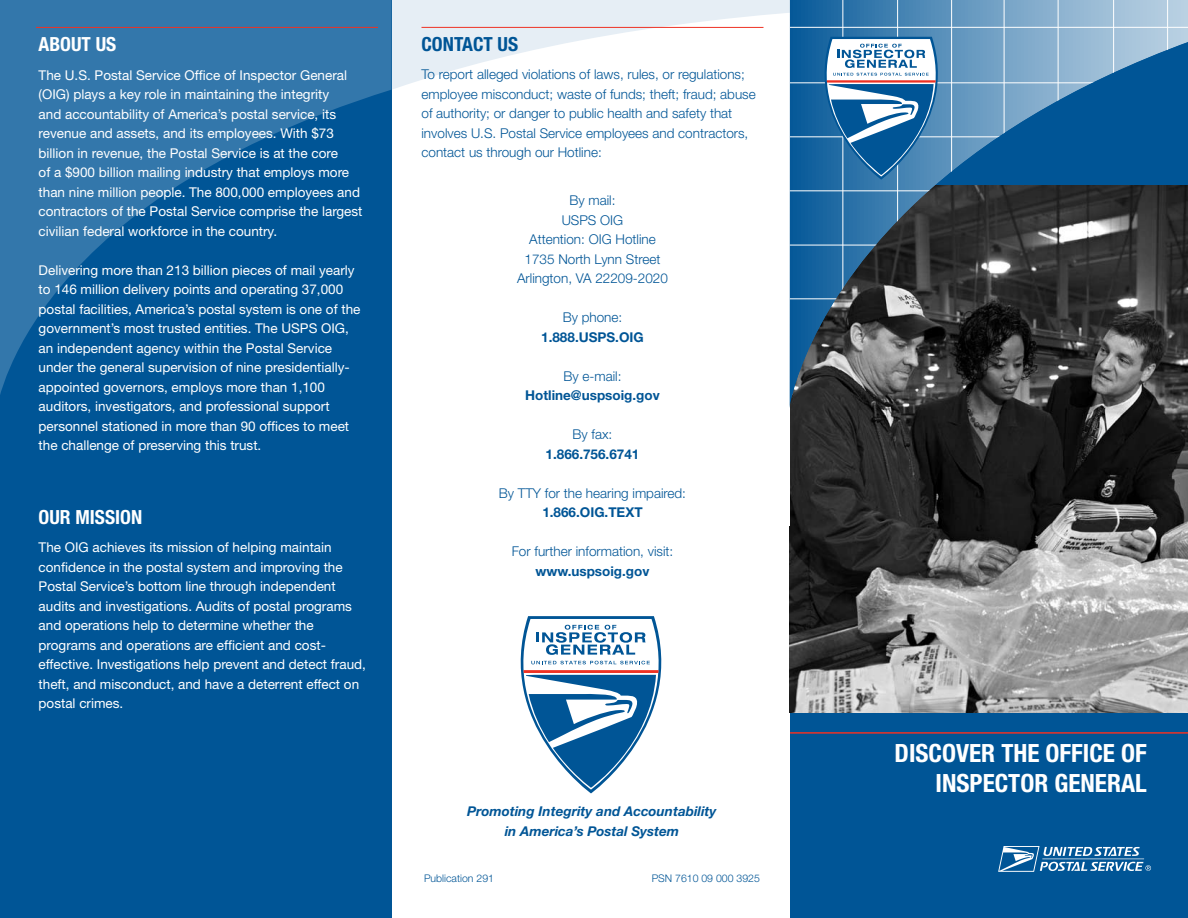
<style>
.page{position:relative;width:1188px;height:918px;background:#fff}
.page>*{position:absolute;margin:0;border:0;box-sizing:border-box;transform-origin:0 0}
.t1{font:700 condensed 25.2px/30.2px "Helvetica Neue";color:#fff;text-align:right}
.t2{font:700 condensed 19.5px "Helvetica Neue";color:#fff}
.t3{font:700 condensed 19.5px "Helvetica Neue";color:#005596}
.t4{font:13.5px/19.5px "Helvetica Neue";color:#fff}
.t5{font:300 13.5px/19.5px "Helvetica Neue";color:#005596}
.t6{font:700 13.5px "Helvetica Neue";color:#005596}
.t7{font:italic 700 13.5px/19.5px "Helvetica Neue";color:#005596;text-align:center}
.t8{font:300 10.5px "Helvetica Neue";color:#005596}
</style>
<div class="page">
<div style="left:790px;top:0;width:398px;height:918px;background:#005596"></div>
<img style="left:790px;top:407px;width:398px;height:306px">
<div style="left:0;top:10px;width:392px;height:908px;background:#005596"></div>
<hr style="left:790px;top:732px;width:398px;height:2px;background:#ee3224">
<svg style="left:392px;top:0;width:543px;height:426px"></svg>
<svg style="left:0;top:0;width:392px;height:394px"></svg>
<hr style="left:422px;top:27px;width:342px;height:1px;background:#ee3224">
<hr style="left:36px;top:27px;width:342px;height:1px;background:#ee3224">
<svg style="left:790px;top:1px;width:398px;height:406px"></svg>
<hr style="left:842px;top:0;width:1px;height:294px;background:#fff">
<hr style="left:897px;top:0;width:1px;height:226px;background:#fff">
<hr style="left:951px;top:0;width:1px;height:175px;background:#fff">
<hr style="left:1004px;top:0;width:1px;height:137px;background:#fff">
<hr style="left:1058px;top:0;width:1px;height:104px;background:#fff">
<hr style="left:1113px;top:0;width:1px;height:76px;background:#fff">
<hr style="left:1167px;top:0;width:1px;height:52px;background:#fff">
<hr style="left:790px;top:0;width:398px;height:1px;background:#fff">
<hr style="left:790px;top:27px;width:398px;height:1px;background:#fff">
<hr style="left:790px;top:82px;width:306px;height:1px;background:#fff">
<hr style="left:790px;top:136px;width:213px;height:1px;background:#fff">
<hr style="left:790px;top:190px;width:143px;height:1px;background:#fff">
<hr style="left:790px;top:245px;width:94px;height:1px;background:#fff">
<hr style="left:790px;top:298px;width:49px;height:1px;background:#fff">
<svg style="left:803px;top:37px;width:157px;height:143px"></svg>
<svg style="left:520px;top:616px;width:142px;height:177px"></svg>
<svg style="left:998px;top:846px;width:153px;height:26px"></svg>
<h2 class="t2" style="left:39px;top:32px;width:33px">ABOUT</h2>
<h2 class="t2" style="left:96px;top:32px;width:21px">US</h2>
<p class="t4" style="left:39px;top:65px;width:325px">The U.S. Postal Service Office of Inspector General (OIG) plays a key role in maintaining the integrity<br>and accountability of America’s postal service, its revenue and assets, and its employees. With $73 billion in revenue, the Postal Service is at the core<br>of a $900 billion mailing industry that employs more than nine million people. The 800,000 employees and contractors of the Postal Service comprise the largest civilian federal workforce in the country.</p>
<p class="t4" style="left:39px;top:260px;width:323px">Delivering more than 213 billion pieces of mail yearly to 146 million delivery points and operating 37,000 postal facilities, America’s postal system is one of the government’s most trusted entities. The USPS OIG, an independent agency within the Postal Service under the general supervision of nine presidentially&shy;appointed governors, employs more than 1,100 auditors, investigators, and professional support personnel stationed in more than 90 offices to meet the challenge of preserving this trust.</p>
<h2 class="t2" style="left:39px;top:505px;width:93px">OUR MISSION</h2>
<p class="t4" style="left:39px;top:537px;width:329px">The OIG achieves its mission of helping maintain confidence in the postal system and improving the Postal Service’s bottom line through independent audits and investigations. Audits of postal programs and operations help to determine whether the programs and operations are efficient and cost&shy;effective. Investigations help prevent and detect fraud, theft, and misconduct, and have a deterrent effect on postal crimes.</p>
<h2 class="t3" style="left:422px;top:32px;width:98px">CONTACT US</h2>
<p class="t5" style="left:422px;top:64px;width:336px">To report alleged violations of laws, rules, or regulations; employee misconduct; waste of funds; theft; fraud; abuse of authority; or danger to public health and safety that involves U.S. Postal Service employees and contractors, contact us through our Hotline:</p>
<p class="t5" style="left:517px;top:190px;width:152px;text-align:center">By mail:<br>USPS OIG<br>Attention: OIG Hotline<br>1735 North Lynn Street<br>Arlington, VA 22209-2020</p>
<p class="t5" style="left:563px;top:307px;width:61px">By phone:</p>
<p class="t6" style="left:541px;top:328px;width:104px">1.888.USPS.OIG</p>
<p class="t5" style="left:563px;top:366px;width:60px">By e-mail:</p>
<p class="t6" style="left:525px;top:387px;width:136px">Hotline@uspsoig.gov</p>
<p class="t5" style="left:573px;top:424px;width:41px">By fax:</p>
<p class="t6" style="left:546px;top:445px;width:95px">1.866.756.6741</p>
<p class="t5" style="left:499px;top:483px;width:189px">By TTY for the hearing impaired:</p>
<p class="t6" style="left:542px;top:504px;width:102px">1.866.OIG.TEXT</p>
<p class="t5" style="left:512px;top:541px;width:163px">For further information, visit:</p>
<p class="t6" style="left:536px;top:562px;width:115px">www.uspsoig.gov</p>
<p class="t7" style="left:467px;top:801px;width:251px">Promoting Integrity and Accountability in America’s Postal System</p>
<p class="t8" style="left:424px;top:872px;width:72px">Publication 291</p>
<p class="t8" style="left:652px;top:872px;width:110px">PSN 7610 09 000 3925</p>
<h1 class="t1" style="left:895px;top:737px;width:254px">DISCOVER THE OFFICE OF<br>INSPECTOR GENERAL</h1>
</div>
